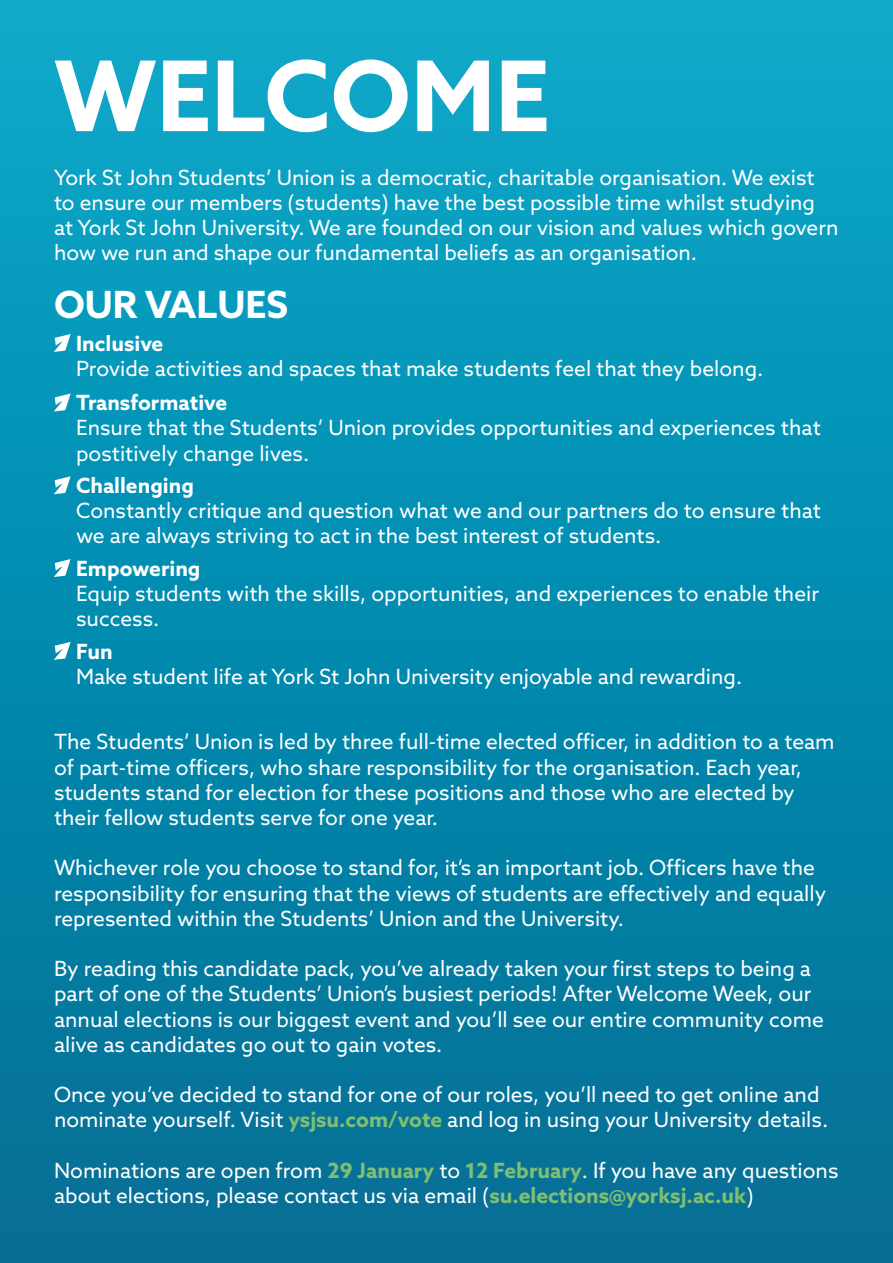
<style>
.page{position:relative;width:893px;height:1263px;background:#fff}
.page>*{position:absolute;margin:0;border:0;box-sizing:border-box;transform-origin:0 0}
.t1{font:700 97.5px "Azo Sans";color:#fff}
.t2{font:700 37.5px "Azo Sans";color:#fff}
.t3{font:21px/25.2px "Azo Sans";color:#fff}
.t4{font:700 21px "Azo Sans";color:#fff}
.s1{font-weight:700;color:#7fbf73}
</style>
<div class="page">
<div style="left:0;top:0;width:893px;height:1263px;background:linear-gradient(to bottom,#0aaaca,#016d94)"></div>
<svg style="left:54px;top:334px;width:17px;height:18px"></svg>
<svg style="left:54px;top:394px;width:17px;height:17px"></svg>
<svg style="left:54px;top:476px;width:17px;height:18px"></svg>
<svg style="left:54px;top:559px;width:17px;height:18px"></svg>
<svg style="left:54px;top:642px;width:17px;height:18px"></svg>
<h1 class="t1" style="left:54px;top:32px;width:497px">WELCOME</h1>
<p class="t3" style="left:54px;top:164px;width:786px">York St John Students’ Union is a democratic, charitable organisation. We exist to ensure our members (students) have the best possible time whilst studying at York St John University. We are founded on our vision and values which govern how we run and shape our fundamental beliefs as an organisation.</p>
<h2 class="t2" style="left:54px;top:280px;width:236px">OUR VALUES</h2>
<p class="t4" style="left:76px;top:329px;width:89px">Inclusive</p>
<p class="t3" style="left:76px;top:355px;width:689px">Provide activities and spaces that make students feel that they belong.</p>
<p class="t4" style="left:76px;top:389px;width:153px">Transformative</p>
<p class="t3" style="left:76px;top:415px;width:746px">Ensure that the Students’ Union provides opportunities and experiences that postitively change lives.</p>
<p class="t4" style="left:76px;top:471px;width:119px">Challenging</p>
<p class="t3" style="left:76px;top:498px;width:746px">Constantly critique and question what we and our partners do to ensure that we are always striving to act in the best interest of students.</p>
<p class="t4" style="left:76px;top:554px;width:126px">Empowering</p>
<p class="t3" style="left:76px;top:581px;width:744px">Equip students with the skills, opportunities, and experiences to enable their success.</p>
<p class="t4" style="left:76px;top:637px;width:38px">Fun</p>
<p class="t3" style="left:76px;top:663px;width:668px">Make student life at York St John University enjoyable and rewarding.</p>
<p class="t3" style="left:54px;top:729px;width:782px">The Students’ Union is led by three full-time elected officer, in addition to a team of part-time officers, who share responsibility for the organisation. Each year, students stand for election for these positions and those who are elected by their fellow students serve for one year.</p>
<p class="t3" style="left:54px;top:855px;width:774px">Whichever role you choose to stand for, it’s an important job. Officers have the responsibility for ensuring that the views of students are effectively and equally represented within the Students’ Union and the University.</p>
<p class="t3" style="left:54px;top:956px;width:771px">By reading this candidate pack, you’ve already taken your first steps to being a part of one of the Students’ Union’s busiest periods! After Welcome Week, our annual elections is our biggest event and you’ll see our entire community come alive as candidates go out to gain votes.</p>
<p class="t3" style="left:54px;top:1082px;width:776px">Once you’ve decided to stand for one of our roles, you’ll need to get online and nominate yourself. Visit <span class="s1">ysjsu.com/vote</span> and log in using your University details.</p>
<p class="t3" style="left:54px;top:1157px;width:786px">Nominations are open from <span class="s1">29 January</span> to <span class="s1">12 February</span>. If you have any questions about elections, please contact us via email (<span class="s1">su.elections@yorksj.ac.uk</span>)</p>
</div>
